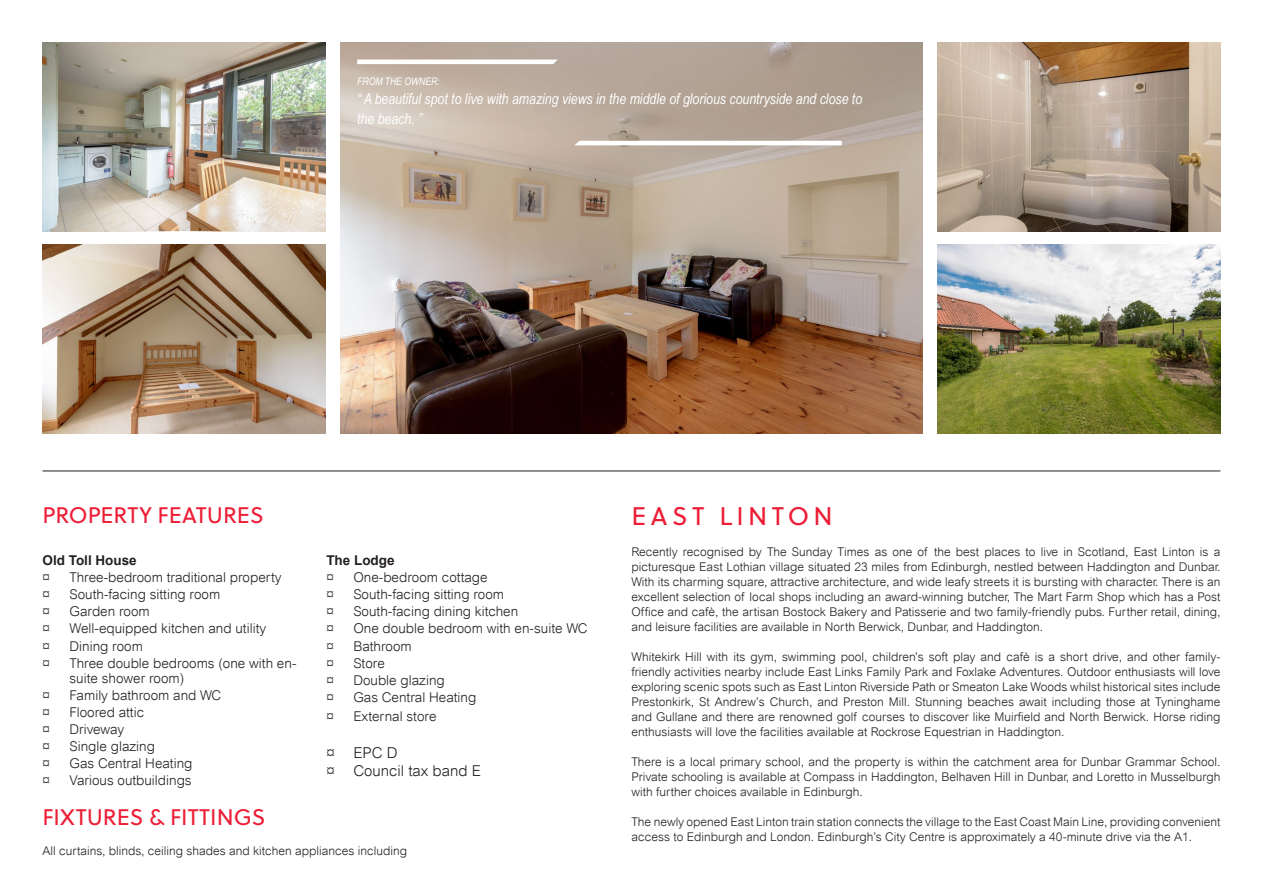
<style>
.page{position:relative;width:1263px;height:893px;background:#fff}
.page>*{position:absolute;margin:0;border:0;box-sizing:border-box;transform-origin:0 0}
.t1{font:25.5px "Soleil";letter-spacing:.17em;color:#ed1d35}
._4_heads{font:22.5px "Soleil";color:#ed1d35}
._4_heads-2{font:italic 15px/19.5px "Arial Narrow";color:#fff}
.t2{font:300 15px "Arial";color:#231f20}
.t3{font:300 13.5px/15px "Arial";color:#231f20}
._5_bullets{font:700 13.5px "Arial";color:#231f20}
._3_text{font:300 12px/15px "Arial";color:#231f20;text-align:justify}
._4_heads-3{font:italic 10.5px "Arial Narrow";color:#fff}
</style>
<div class="page">
<img style="left:340px;top:43px;width:582px;height:391px">
<svg style="left:357px;top:60px;width:201px;height:4px"></svg>
<svg style="left:574px;top:141px;width:268px;height:4px"></svg>
<img style="left:43px;top:43px;width:283px;height:189px">
<img style="left:43px;top:244px;width:283px;height:190px">
<img style="left:937px;top:43px;width:283px;height:189px">
<img style="left:937px;top:244px;width:283px;height:190px">
<hr style="left:43px;top:471px;width:1177px;height:1px;background:#231f20">
<p class="_4_heads-3" style="left:357px;top:74px;width:84px">FROM THE OWNER:</p>
<p class="_4_heads-2" style="left:357px;top:89px;width:506px">“ A beautiful spot to live with amazing views in the middle of glorious countryside and close to the beach. ”</p>
<p class="_4_heads" style="left:43px;top:499px;width:223px">PROPERTY FEATURES</p>
<p class="_5_bullets" style="left:43px;top:551px;width:96px">Old Toll House</p>
<p class="t3" style="left:43px;top:570px;width:9px">¤</p>
<p class="t3" style="left:70px;top:570px;width:214px">Three-bedroom traditional property</p>
<p class="t3" style="left:43px;top:587px;width:9px">¤</p>
<p class="t3" style="left:70px;top:587px;width:152px">South-facing sitting room</p>
<p class="t3" style="left:43px;top:604px;width:9px">¤</p>
<p class="t3" style="left:70px;top:604px;width:82px">Garden room</p>
<p class="t3" style="left:43px;top:621px;width:9px">¤</p>
<p class="t3" style="left:70px;top:621px;width:198px">Well-equipped kitchen and utility</p>
<p class="t3" style="left:43px;top:638px;width:9px">¤</p>
<p class="t3" style="left:70px;top:638px;width:75px">Dining room</p>
<p class="t3" style="left:43px;top:655px;width:9px">¤</p>
<p class="t3" style="left:70px;top:655px;width:228px">Three double bedrooms (one with en&shy;suite shower room)</p>
<p class="t3" style="left:43px;top:687px;width:9px">¤</p>
<p class="t3" style="left:70px;top:687px;width:153px">Family bathroom and WC</p>
<p class="t3" style="left:43px;top:705px;width:9px">¤</p>
<p class="t3" style="left:70px;top:705px;width:76px">Floored attic</p>
<p class="t3" style="left:43px;top:722px;width:9px">¤</p>
<p class="t3" style="left:70px;top:722px;width:56px">Driveway</p>
<p class="t3" style="left:43px;top:739px;width:9px">¤</p>
<p class="t3" style="left:70px;top:739px;width:87px">Single glazing</p>
<p class="t3" style="left:43px;top:756px;width:9px">¤</p>
<p class="t3" style="left:70px;top:756px;width:124px">Gas Central Heating</p>
<p class="t3" style="left:43px;top:773px;width:9px">¤</p>
<p class="t3" style="left:70px;top:773px;width:124px">Various outbuildings</p>
<p class="_5_bullets" style="left:326px;top:551px;width:70px">The Lodge</p>
<p class="t3" style="left:326px;top:570px;width:9px">¤</p>
<p class="t3" style="left:353px;top:570px;width:136px">One-bedroom cottage</p>
<p class="t3" style="left:326px;top:587px;width:9px">¤</p>
<p class="t3" style="left:353px;top:587px;width:152px">South-facing sitting room</p>
<p class="t3" style="left:326px;top:604px;width:9px">¤</p>
<p class="t3" style="left:353px;top:604px;width:166px">South-facing dining kitchen</p>
<p class="t3" style="left:326px;top:621px;width:9px">¤</p>
<p class="t3" style="left:353px;top:621px;width:236px">One double bedroom with en-suite WC</p>
<p class="t3" style="left:326px;top:638px;width:9px">¤</p>
<p class="t3" style="left:353px;top:638px;width:60px">Bathroom</p>
<p class="t3" style="left:326px;top:655px;width:9px">¤</p>
<p class="t3" style="left:353px;top:655px;width:33px">Store</p>
<p class="t3" style="left:326px;top:672px;width:9px">¤</p>
<p class="t3" style="left:353px;top:672px;width:93px">Double glazing</p>
<p class="t3" style="left:326px;top:690px;width:9px">¤</p>
<p class="t3" style="left:353px;top:690px;width:124px">Gas Central Heating</p>
<p class="t3" style="left:326px;top:708px;width:9px">¤</p>
<p class="t3" style="left:353px;top:708px;width:85px">External store</p>
<p class="t2" style="left:326px;top:744px;width:73px">¤ EPC D</p>
<p class="t2" style="left:326px;top:763px;width:156px">¤ Council tax band E</p>
<p class="_4_heads" style="left:43px;top:800px;width:224px">FIXTURES &amp; FITTINGS</p>
<p class="_3_text" style="left:43px;top:844px;width:366px">All curtains, blinds, ceiling shades and kitchen appliances including</p>
<p class="t1" style="left:631px;top:498px;width:203px">EAST LINTON</p>
<p class="_3_text" style="left:631px;top:545px;width:590px">Recently recognised by The Sunday Times as one of the best places to live in Scotland, East Linton is a picturesque East Lothian village situated 23 miles from Edinburgh, nestled between Haddington and Dunbar.<br>With its charming square, attractive architecture, and wide leafy streets it is bursting with character. There is an excellent selection of local shops including an award-winning butcher, The Mart Farm Shop which has a Post Office and cafè, the artisan Bostock Bakery and Patisserie and two family-friendly pubs. Further retail, dining, and leisure facilities are available in North Berwick, Dunbar, and Haddington.</p>
<p class="_3_text" style="left:631px;top:650px;width:590px">Whitekirk Hill with its gym, swimming pool, children’s soft play and cafè is a short drive, and other family&shy;friendly activities nearby include East Links Family Park and Foxlake Adventures. Outdoor enthusiasts will love exploring scenic spots such as East Linton Riverside Path or Smeaton Lake Woods whilst historical sites include Prestonkirk, St Andrew’s Church, and Preston Mill. Stunning beaches await including those at Tyninghame and Gullane and there are renowned golf courses to discover like Muirfield and North Berwick. Horse riding enthusiasts will love the facilities available at Rockrose Equestrian in Haddington.</p>
<p class="_3_text" style="left:631px;top:755px;width:590px">There is a local primary school, and the property is within the catchment area for Dunbar Grammar School.<br>Private schooling is available at Compass in Haddington, Belhaven Hill in Dunbar, and Loretto in Musselburgh with further choices available in Edinburgh.</p>
<p class="_3_text" style="left:631px;top:815px;width:590px">The newly opened East Linton train station connects the village to the East Coast Main Line, providing convenient access to Edinburgh and London. Edinburgh’s City Centre is approximately a 40-minute drive via the A1.</p>
</div>
